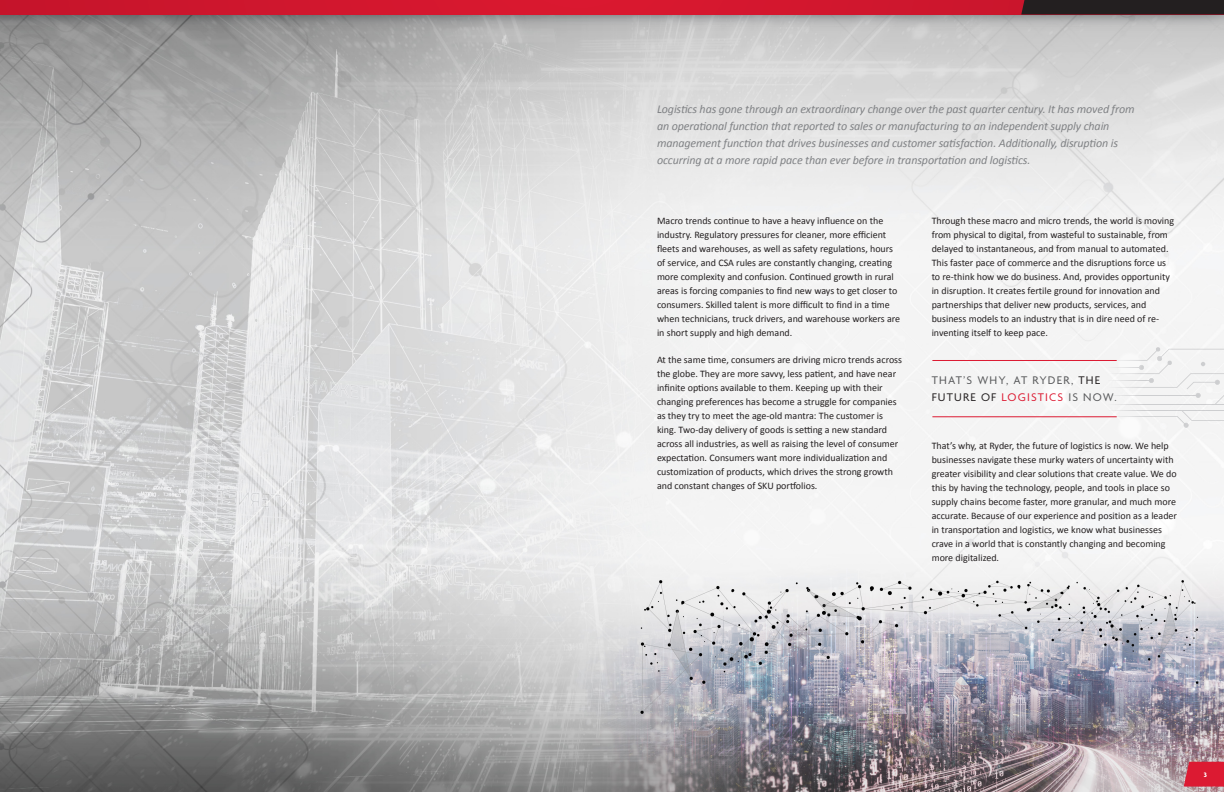
<style>
.page{position:relative;width:1224px;height:792px;background:#fff}
.page>*{position:absolute;margin:0;border:0;box-sizing:border-box;transform-origin:0 0}
.Intro_CALIBRI__Regul{font:italic 12px/17px "Calibri";letter-spacing:-.01em;color:#808285}
.Intro_CALIBRI__Regul-2{font:12px/17px "Agenda";letter-spacing:.1em;color:#57585a}
.Body_Text_CALIBRI__R{font:10px/14px "Calibri";color:#231f20}
.t1{font:700 7px "Agenda";color:#fff}
.s1{color:#231f20}
.s2{color:#dc1a32}
</style>
<div class="page">
<img style="left:0;top:32px;width:1224px;height:760px">
<img style="left:0;top:15px;width:1224px;height:17px">
<div style="left:0;top:0;width:1224px;height:15px;background:#d1172e"></div>
<div style="left:1021px;top:0;width:203px;height:14px;background:#231f20"></div>
<svg style="left:1184px;top:762px;width:40px;height:25px"></svg>
<svg style="left:1094px;top:347px;width:130px;height:81px"></svg>
<hr style="left:932px;top:360px;width:185px;height:1px;background:#dc1a32">
<hr style="left:932px;top:416px;width:185px;height:1px;background:#dc1a32">
<p class="Intro_CALIBRI__Regul" style="left:657px;top:100px;width:479px">Logistics has gone through an extraordinary change over the past quarter century. It has moved from an operational function that reported to sales or manufacturing to an independent supply chain management function that drives businesses and customer satisfaction. Additionally, disruption is occurring at a more rapid pace than ever before in transportation and logistics.</p>
<p class="Body_Text_CALIBRI__R" style="left:657px;top:213px;width:245px">Macro trends continue to have a heavy influence on the industry. Regulatory pressures for cleaner, more efficient fleets and warehouses, as well as safety regulations, hours of service, and CSA rules are constantly changing, creating more complexity and confusion. Continued growth in rural areas is forcing companies to find new ways to get closer to consumers. Skilled talent is more difficult to find in a time when technicians, truck drivers, and warehouse workers are in short supply and high demand.</p>
<p class="Body_Text_CALIBRI__R" style="left:657px;top:353px;width:247px">At the same time, consumers are driving micro trends across the globe. They are more savvy, less patient, and have near infinite options available to them. Keeping up with their changing preferences has become a struggle for companies as they try to meet the age-old mantra: The customer is king. Two-day delivery of goods is setting a new standard across all industries, as well as raising the level of consumer expectation. Consumers want more individualization and customization of products, which drives the strong growth and constant changes of SKU portfolios.</p>
<p class="Body_Text_CALIBRI__R" style="left:932px;top:213px;width:244px">Through these macro and micro trends, the world is moving from physical to digital, from wasteful to sustainable, from delayed to instantaneous, and from manual to automated.<br>This faster pace of commerce and the disruptions force us to re-think how we do business. And, provides opportunity in disruption. It creates fertile ground for innovation and partnerships that deliver new products, services, and business models to an industry that is in dire need of re&shy;inventing itself to keep pace.</p>
<p class="Intro_CALIBRI__Regul-2" style="left:932px;top:371px;width:187px">THAT’S WHY, AT RYDER, <span class="s1">THE<br>FUTURE OF</span> <span class="s2">LOGISTICS</span> IS NOW.</p>
<p class="Body_Text_CALIBRI__R" style="left:932px;top:438px;width:247px">That’s why, at Ryder, the future of logistics is now. We help businesses navigate these murky waters of uncertainty with greater visibility and clear solutions that create value. We do this by having the technology, people, and tools in place so supply chains become faster, more granular, and much more accurate. Because of our experience and position as a leader in transportation and logistics, we know what businesses crave in a world that is constantly changing and becoming more digitalized.</p>
<p class="t1" style="left:1204px;top:771px;width:5px">3</p>
</div>
